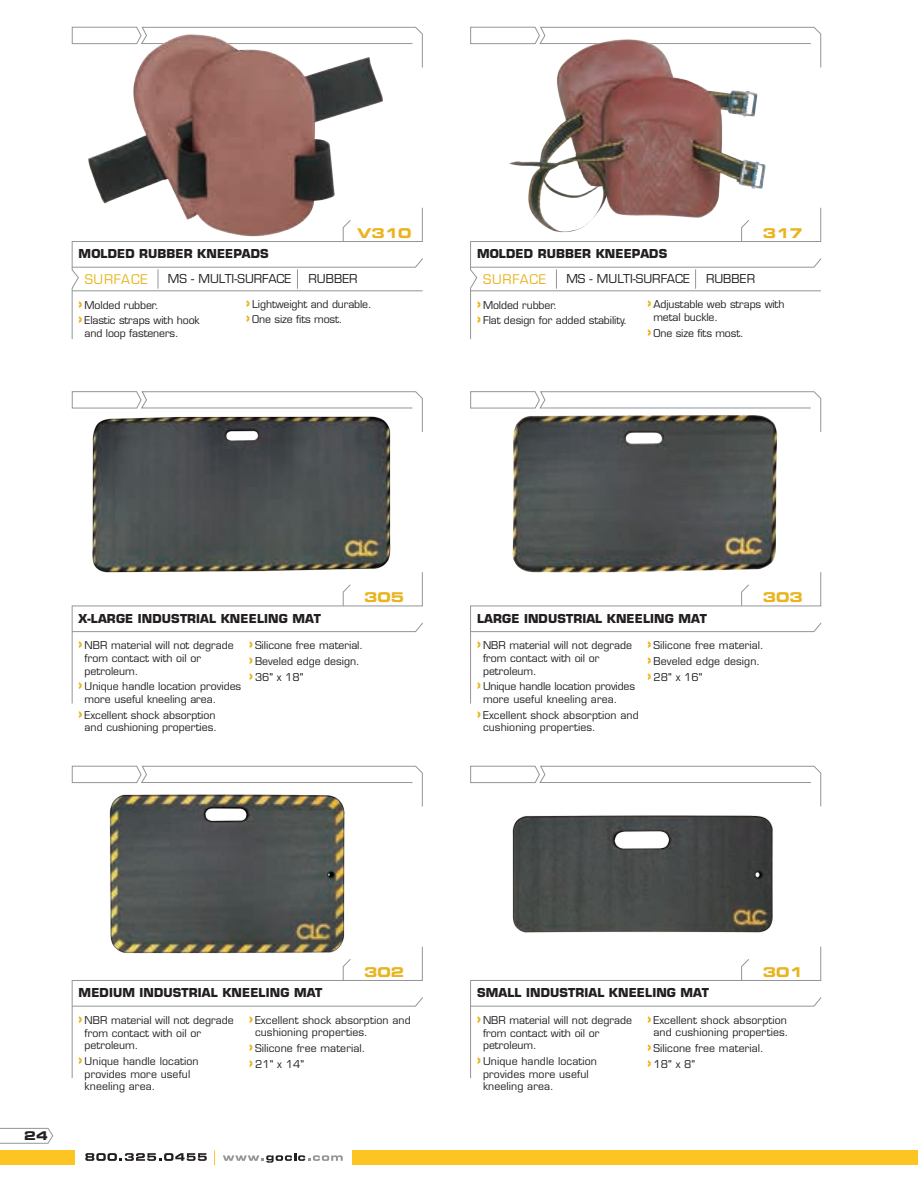
<style>
.page{position:relative;width:918px;height:1188px;background:#fff}
.page>*{position:absolute;margin:0;border:0;box-sizing:border-box;transform-origin:0 0}
.t1{font:13.5px "Eurostile Bold Extended Two";color:#e9b41f}
.t2{font:13.05px "Eurostile";letter-spacing:.06em;color:#e9b41f}
.t3{font:700 12px "Eurostile";letter-spacing:.01em;color:#231f20}
.t4{font:12px "Eurostile";color:#231f20}
.t5{font:12px "Eurostile Bold Extended Two";color:#231f20}
.t6{font:10.5px/12.6px "Eurostile";color:#231f20}
.s1{font-family:"Helvetica Neue";font-weight:900;font-size:16.5px;color:#e9b41f}
</style>
<div class="page">
<svg style="left:223px;top:1153px;width:120px;height:10px"></svg>
<svg style="left:214px;top:1150px;width:1px;height:15px"></svg>
<svg style="left:85px;top:1153px;width:122px;height:8px"></svg>
<div style="left:0;top:1150px;width:75px;height:15px;background:#fec422"></div>
<div style="left:352px;top:1150px;width:566px;height:15px;background:#fec422"></div>
<svg style="left:0;top:1128px;width:53px;height:16px"></svg>
<svg style="left:471px;top:622px;width:351px;height:10px"></svg>
<svg style="left:471px;top:997px;width:351px;height:10px"></svg>
<svg style="left:71px;top:622px;width:352px;height:10px"></svg>
<svg style="left:71px;top:997px;width:352px;height:10px"></svg>
<hr style="left:470px;top:606px;width:1px;height:98px;background:#939598">
<hr style="left:470px;top:980px;width:1px;height:98px;background:#939598">
<hr style="left:72px;top:606px;width:1px;height:98px;background:#939598">
<hr style="left:72px;top:980px;width:1px;height:98px;background:#939598">
<svg style="left:470px;top:27px;width:351px;height:41px"></svg>
<svg style="left:470px;top:391px;width:351px;height:41px"></svg>
<svg style="left:470px;top:766px;width:351px;height:41px"></svg>
<svg style="left:72px;top:27px;width:351px;height:41px"></svg>
<svg style="left:72px;top:391px;width:351px;height:41px"></svg>
<svg style="left:72px;top:766px;width:351px;height:41px"></svg>
<svg style="left:470px;top:572px;width:351px;height:34px"></svg>
<svg style="left:471px;top:946px;width:350px;height:35px"></svg>
<svg style="left:71px;top:572px;width:352px;height:34px"></svg>
<svg style="left:71px;top:946px;width:352px;height:35px"></svg>
<img style="left:75px;top:32px;width:328px;height:175px">
<img style="left:500px;top:31px;width:280px;height:176px">
<img style="left:81px;top:405px;width:324px;height:175px">
<img style="left:498px;top:401px;width:296px;height:175px">
<img style="left:100px;top:788px;width:255px;height:170px">
<img style="left:497px;top:801px;width:301px;height:151px">
<svg style="left:71px;top:207px;width:352px;height:133px"></svg>
<svg style="left:470px;top:207px;width:352px;height:133px"></svg>
<p class="t3" style="left:79px;top:246px;width:192px">MOLDED RUBBER KNEEPADS</p>
<p class="t1" style="left:357px;top:223px;width:56px">V310</p>
<p class="t3" style="left:477px;top:246px;width:192px">MOLDED RUBBER KNEEPADS</p>
<p class="t2" style="left:85px;top:271px;width:65px">SURFACE</p>
<p class="t4" style="left:168px;top:272px;width:125px">MS - MULTI-SURFACE</p>
<p class="t2" style="left:483px;top:271px;width:65px">SURFACE</p>
<p class="t4" style="left:566px;top:272px;width:125px">MS - MULTI-SURFACE</p>
<p class="t4" style="left:309px;top:272px;width:51px">RUBBER</p>
<p class="t4" style="left:706px;top:272px;width:51px">RUBBER</p>
<p class="t1" style="left:763px;top:223px;width:42px">317</p>
<p class="t6" style="left:79px;top:298px;width:82px"><span class="s1">›</span> Molded rubber.</p>
<p class="t6" style="left:85px;top:314px;width:117px;text-indent:-6px"><span class="s1">›</span> Elastic straps with hook and loop fasteners.</p>
<p class="t6" style="left:246px;top:297px;width:127px"><span class="s1">›</span> Lightweight and durable.</p>
<p class="t6" style="left:246px;top:313px;width:98px"><span class="s1">›</span> One size fits most.</p>
<p class="t6" style="left:477px;top:298px;width:82px"><span class="s1">›</span> Molded rubber.</p>
<p class="t6" style="left:477px;top:314px;width:152px"><span class="s1">›</span> Flat design for added stability.</p>
<p class="t6" style="left:653px;top:298px;width:133px;text-indent:-6px"><span class="s1">›</span> Adjustable web straps with metal buckle.</p>
<p class="t6" style="left:647px;top:327px;width:98px"><span class="s1">›</span> One size fits most.</p>
<p class="t1" style="left:364px;top:588px;width:42px">305</p>
<p class="t1" style="left:763px;top:588px;width:42px">303</p>
<p class="t3" style="left:79px;top:611px;width:244px">X-LARGE INDUSTRIAL KNEELING MAT</p>
<p class="t3" style="left:477px;top:611px;width:231px">LARGE INDUSTRIAL KNEELING MAT</p>
<p class="t6" style="left:85px;top:639px;width:151px;text-indent:-6px"><span class="s1">›</span> NBR material will not degrade from contact with oil or petroleum.</p>
<p class="t6" style="left:85px;top:680px;width:158px;text-indent:-6px"><span class="s1">›</span> Unique handle location provides more useful kneeling area.</p>
<p class="t6" style="left:79px;top:709px;width:140px;text-align:center"><span class="s1">›</span> Excellent shock absorption and cushioning properties.</p>
<p class="t6" style="left:249px;top:639px;width:116px"><span class="s1">›</span> Silicone free material.</p>
<p class="t6" style="left:249px;top:655px;width:112px"><span class="s1">›</span> Beveled edge design.</p>
<p class="t6" style="left:249px;top:671px;width:56px"><span class="s1">›</span> 36" x 18"</p>
<p class="t6" style="left:483px;top:639px;width:151px;text-indent:-6px"><span class="s1">›</span> NBR material will not degrade from contact with oil or petroleum.</p>
<p class="t6" style="left:483px;top:680px;width:153px;text-indent:-6px"><span class="s1">›</span> Unique handle location provides more useful kneeling area.</p>
<p class="t6" style="left:483px;top:709px;width:157px;text-indent:-6px"><span class="s1">›</span> Excellent shock absorption and cushioning properties.</p>
<p class="t6" style="left:647px;top:639px;width:118px"><span class="s1">›</span> Silicone free material.</p>
<p class="t6" style="left:647px;top:655px;width:114px"><span class="s1">›</span> Beveled edge design.</p>
<p class="t6" style="left:647px;top:671px;width:57px"><span class="s1">›</span> 28" x 16"</p>
<p class="t5" style="left:24px;top:1128px;width:25px">24</p>
<p class="t3" style="left:79px;top:985px;width:245px">MEDIUM INDUSTRIAL KNEELING MAT</p>
<p class="t1" style="left:364px;top:962px;width:42px">302</p>
<p class="t6" style="left:85px;top:1014px;width:151px;text-indent:-6px"><span class="s1">›</span> NBR material will not degrade from contact with oil or petroleum.</p>
<p class="t6" style="left:85px;top:1055px;width:115px;text-indent:-6px"><span class="s1">›</span> Unique handle location provides more useful kneeling area.</p>
<p class="t6" style="left:255px;top:1014px;width:157px;text-indent:-6px"><span class="s1">›</span> Excellent shock absorption and cushioning properties.</p>
<p class="t6" style="left:249px;top:1042px;width:118px"><span class="s1">›</span> Silicone free material.</p>
<p class="t6" style="left:249px;top:1058px;width:57px"><span class="s1">›</span> 21" x 14"</p>
<p class="t3" style="left:477px;top:985px;width:233px">SMALL INDUSTRIAL KNEELING MAT</p>
<p class="t1" style="left:763px;top:962px;width:42px">301</p>
<p class="t6" style="left:483px;top:1014px;width:151px;text-indent:-6px"><span class="s1">›</span> NBR material will not degrade from contact with oil or petroleum.</p>
<p class="t6" style="left:483px;top:1055px;width:115px;text-indent:-6px"><span class="s1">›</span> Unique handle location provides more useful kneeling area.</p>
<p class="t6" style="left:647px;top:1014px;width:143px;text-align:center"><span class="s1">›</span> Excellent shock absorption and cushioning properties.</p>
<p class="t6" style="left:647px;top:1042px;width:118px"><span class="s1">›</span> Silicone free material.</p>
<p class="t6" style="left:647px;top:1058px;width:49px"><span class="s1">›</span> 18" x 8"</p>
</div>
